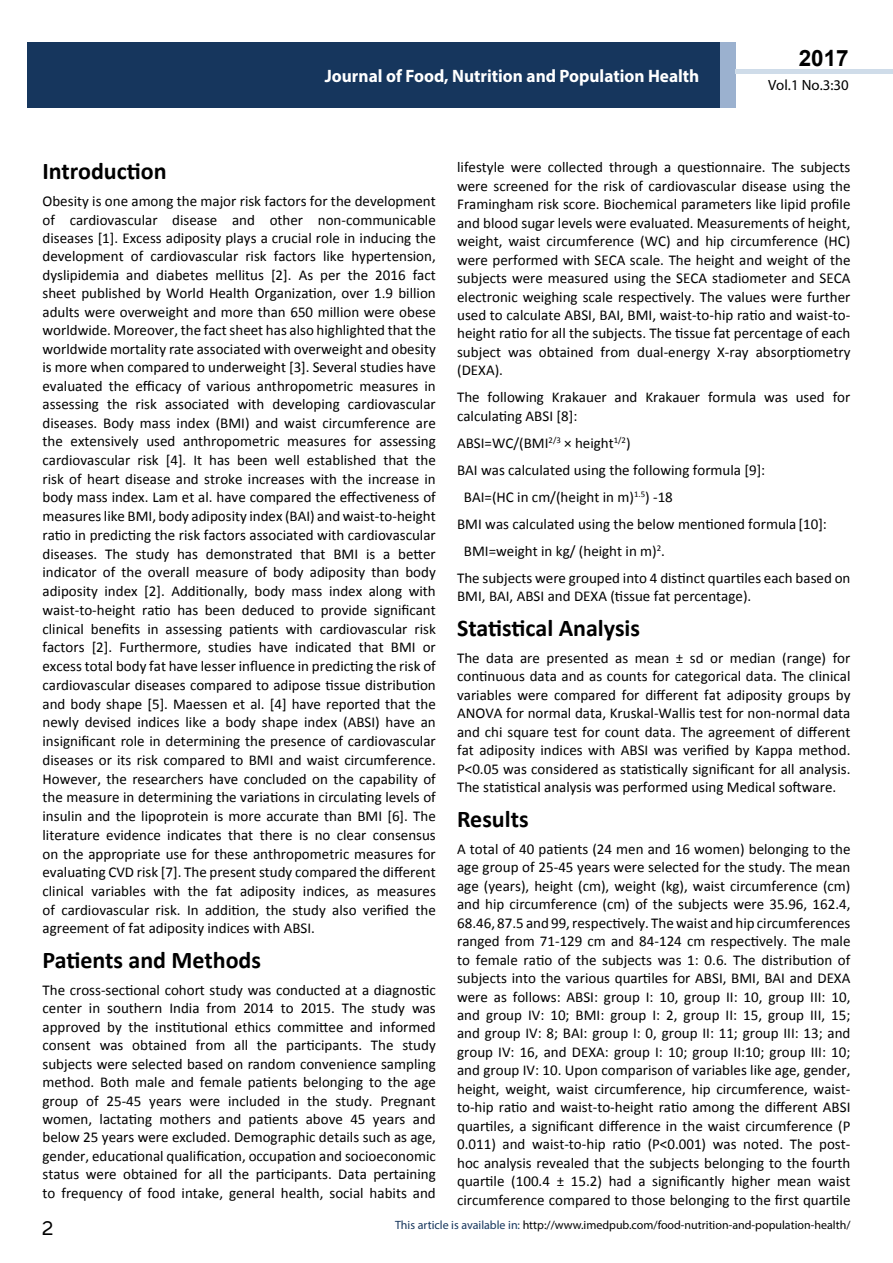
<style>
.page{position:relative;width:893px;height:1263px;background:#fff}
.page>*{position:absolute;margin:0;border:0;box-sizing:border-box;transform-origin:0 0}
.t1{font:25.5px "Tunga";color:#000}
.t2{font:700 24px "Calibri";color:#000}
.t3{font:700 22.5px "Arial";color:#000}
.t4{font:700 18px "Myriad Pro";color:#fff;scale:.96 1}
.t5{font:15px/18.5px "Calibri";color:#000;text-align:justify}
.t6{font:14.85px "Myriad Pro";color:#000}
.t7{font:12px "Myriad Pro";color:#000}
.s1{color:#16365d}
</style>
<div class="page">
<div style="left:27px;top:42px;width:694px;height:66px;background:#16365d"></div>
<div style="left:720px;top:42px;width:16px;height:66px;background:#9bb1cf"></div>
<div style="left:736px;top:69px;width:157px;height:5px;background:#cfdce9"></div>
<p class="t4" style="left:325px;top:64px;width:392px">Journal of Food, Nutrition and Population Health</p>
<h3 class="t3" style="left:799px;top:43px;width:52px">2017</h3>
<p class="t6" style="left:768px;top:76px;width:82px">Vol.1 No.3:30</p>
<h2 class="t2" style="left:43px;top:156px;width:126px">Introduction</h2>
<p class="t5" style="left:43px;top:192px;width:395px">Obesity is one among the major risk factors for the development of cardiovascular disease and other non-communicable diseases [1]. Excess adiposity plays a crucial role in inducing the development of cardiovascular risk factors like hypertension, dyslipidemia and diabetes mellitus [2]. As per the 2016 fact sheet published by World Health Organization, over 1.9 billion adults were overweight and more than 650 million were obese worldwide. Moreover, the fact sheet has also highlighted that the worldwide mortality rate associated with overweight and obesity is more when compared to underweight [3]. Several studies have evaluated the efficacy of various anthropometric measures in assessing the risk associated with developing cardiovascular diseases. Body mass index (BMI) and waist circumference are the extensively used anthropometric measures for assessing cardiovascular risk [4]. It has been well established that the risk of heart disease and stroke increases with the increase in body mass index. Lam et al. have compared the effectiveness of measures like BMI, body adiposity index (BAI) and waist-to-height ratio in predicting the risk factors associated with cardiovascular diseases. The study has demonstrated that BMI is a better indicator of the overall measure of body adiposity than body adiposity index [2]. Additionally, body mass index along with waist-to-height ratio has been deduced to provide significant clinical benefits in assessing patients with cardiovascular risk factors [2]. Furthermore, studies have indicated that BMI or excess total body fat have lesser influence in predicting the risk of cardiovascular diseases compared to adipose tissue distribution and body shape [5]. Maessen et al. [4] have reported that the newly devised indices like a body shape index (ABSI) have an insignificant role in determining the presence of cardiovascular diseases or its risk compared to BMI and waist circumference.<br>However, the researchers have concluded on the capability of the measure in determining the variations in circulating levels of insulin and the lipoprotein is more accurate than BMI [6]. The literature evidence indicates that there is no clear consensus on the appropriate use for these anthropometric measures for evaluating CVD risk [7]. The present study compared the different clinical variables with the fat adiposity indices, as measures of cardiovascular risk. In addition, the study also verified the agreement of fat adiposity indices with ABSI.</p>
<h2 class="t2" style="left:43px;top:944px;width:220px">Patients and Methods</h2>
<p class="t5" style="left:43px;top:981px;width:395px">The cross-sectional cohort study was conducted at a diagnostic center in southern India from 2014 to 2015. The study was approved by the institutional ethics committee and informed consent was obtained from all the participants. The study subjects were selected based on random convenience sampling method. Both male and female patients belonging to the age group of 25-45 years were included in the study. Pregnant women, lactating mothers and patients above 45 years and below 25 years were excluded. Demographic details such as age, gender, educational qualification, occupation and socioeconomic status were obtained for all the participants. Data pertaining to frequency of food intake, general health, social habits and</p>
<p class="t5" style="left:457px;top:158px;width:395px">lifestyle were collected through a questionnaire. The subjects were screened for the risk of cardiovascular disease using the Framingham risk score. Biochemical parameters like lipid profile and blood sugar levels were evaluated. Measurements of height, weight, waist circumference (WC) and hip circumference (HC) were performed with SECA scale. The height and weight of the subjects were measured using the SECA stadiometer and SECA electronic weighing scale respectively. The values were further used to calculate ABSI, BAI, BMI, waist-to-hip ratio and waist-to&shy;height ratio for all the subjects. The tissue fat percentage of each subject was obtained from dual-energy X-ray absorptiometry (DEXA).</p>
<p class="t5" style="left:457px;top:388px;width:395px">The following Krakauer and Krakauer formula was used for calculating ABSI [8]:</p>
<p class="t5" style="left:457px;top:434px;width:175px">ABSI=WC/(BMI<sup>2/3</sup> × height<sup>1/2</sup>)</p>
<p class="t5" style="left:457px;top:461px;width:310px">BAI was calculated using the following formula [9]:</p>
<p class="t5" style="left:464px;top:487px;width:210px">BAI=(HC in cm/(height in m)<sup>1.5</sup>) -18</p>
<p class="t5" style="left:457px;top:514px;width:371px">BMI was calculated using the below mentioned formula [10]:</p>
<p class="t5" style="left:464px;top:541px;width:203px">BMI=weight in kg/ (height in m)<sup>2</sup>.</p>
<p class="t5" style="left:457px;top:568px;width:395px">The subjects were grouped into 4 distinct quartiles each based on</p>
<p class="t5" style="left:457px;top:587px;width:296px">BMI, BAI, ABSI and DEXA (tissue fat percentage).</p>
<h2 class="t2" style="left:457px;top:613px;width:184px">Statistical Analysis</h2>
<p class="t5" style="left:457px;top:649px;width:395px">The data are presented as mean ± sd or median (range) for continuous data and as counts for categorical data. The clinical variables were compared for different fat adiposity groups by ANOVA for normal data, Kruskal-Wallis test for non-normal data and chi square test for count data. The agreement of different fat adiposity indices with ABSI was verified by Kappa method.<br>P&lt;0.05 was considered as statistically significant for all analysis.<br>The statistical analysis was performed using Medical software.</p>
<h2 class="t2" style="left:457px;top:804px;width:73px">Results</h2>
<p class="t5" style="left:457px;top:840px;width:395px">A total of 40 patients (24 men and 16 women) belonging to the age group of 25-45 years were selected for the study. The mean age (years), height (cm), weight (kg), waist circumference (cm) and hip circumference (cm) of the subjects were 35.96, 162.4, 68.46, 87.5 and 99, respectively. The waist and hip circumferences ranged from 71-129 cm and 84-124 cm respectively. The male to female ratio of the subjects was 1: 0.6. The distribution of subjects into the various quartiles for ABSI, BMI, BAI and DEXA were as follows: ABSI: group I: 10, group II: 10, group III: 10, and group IV: 10; BMI: group I: 2, group II: 15, group III, 15; and group IV: 8; BAI: group I: 0, group II: 11; group III: 13; and group IV: 16, and DEXA: group I: 10; group II:10; group III: 10; and group IV: 10. Upon comparison of variables like age, gender, height, weight, waist circumference, hip circumference, waist&shy;to-hip ratio and waist-to-height ratio among the different ABSI quartiles, a significant difference in the waist circumference (P 0.011) and waist-to-hip ratio (P&lt;0.001) was noted. The post&shy;hoc analysis revealed that the subjects belonging to the fourth quartile (100.4 ± 15.2) had a significantly higher mean waist circumference compared to those belonging to the first quartile</p>
<h1 class="t1" style="left:42px;top:1211px;width:13px">2</h1>
<p class="t7" style="left:395px;top:1218px;width:457px"><span class="s1">This article is available in:</span> http://www.imedpub.com/food-nutrition-and-population-health/</p>
</div>
